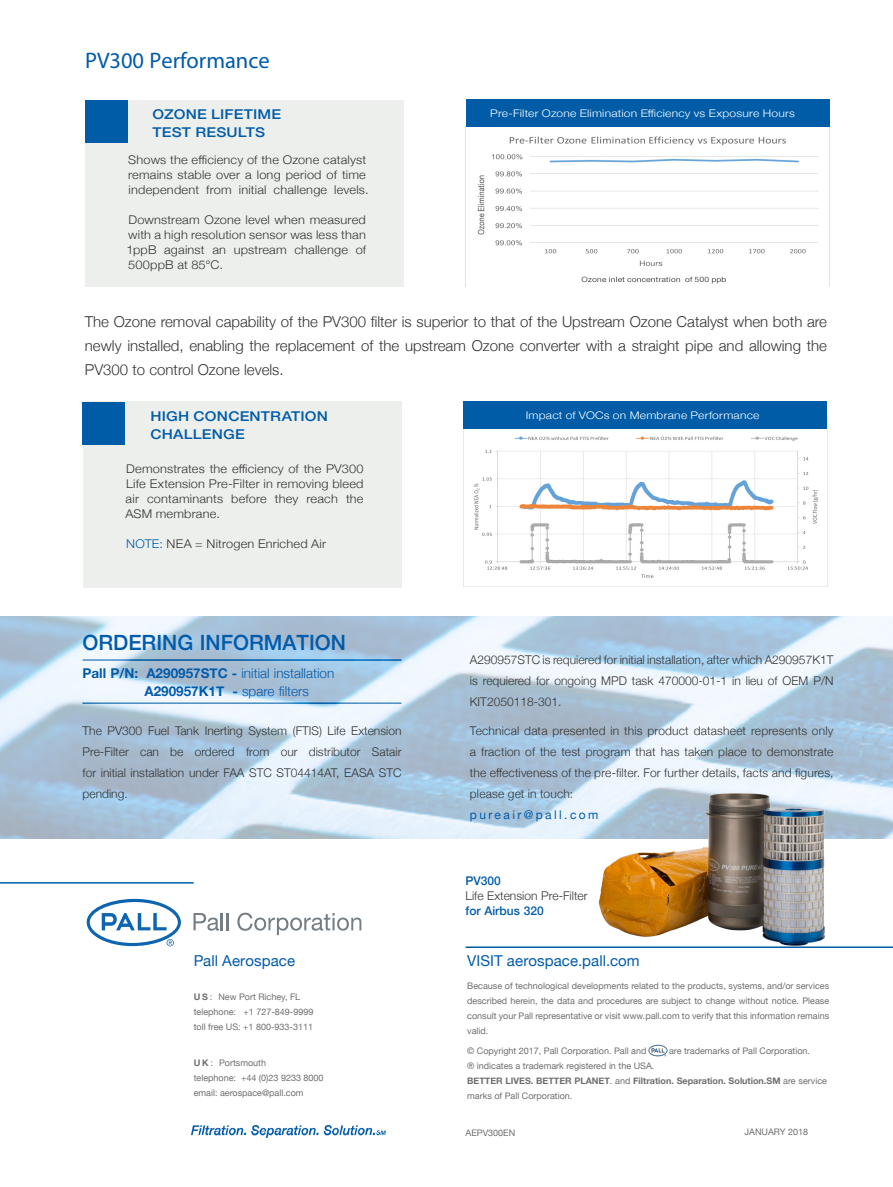
<style>
.page{position:relative;width:893px;height:1187px;background:#fff}
.page>*{position:absolute;margin:0;border:0;box-sizing:border-box;transform-origin:0 0}
.Sub_Heading{font:22.5px "Myriad Pro";color:#015bab}
.Sub_Heading-2{font:500 21px "Helvetica Neue";color:#015bab}
.t1{font:300 15px/24px "Helvetica Neue";color:#323332;text-align:justify}
.t2{font:15px "Helvetica Neue";letter-spacing:.005em;color:#015bab}
.t3{font:500 13.5px/18px "Helvetica Neue";letter-spacing:.01em;color:#015ca8;scale:1.15 1}
.Sub_Heading-3{font:700 13.5px "Helvetica Neue";color:#015bab}
.Sub_Heading-4{font:300 13.5px "Helvetica Neue";color:#015bab}
.Sub_Heading-5{font:300 12px/21px "Helvetica Neue";letter-spacing:.015em;color:#323332;text-align:justify}
.Sub_Heading-6{font:300 12px/15px "Helvetica Neue";letter-spacing:.015em;color:#323332;text-align:justify;scale:1.06 1}
.t4{font:12px "Helvetica Neue";letter-spacing:.2em;color:#015bab}
.t5{font:300 10.5px "Helvetica Neue";letter-spacing:.02em;color:#fff;scale:1.15 1}
.Paragraf_Text{font:9px/15px "Helvetica Neue";color:#6d6e71;text-align:justify}
.Paragraf_Text-2{font:700 9px/15px "Helvetica Neue";color:#6d6e71}
.s1{color:#015ca8}
.s2{font-weight:300}
.s3{font-weight:700}
.s4{font-weight:500;color:#015bab}
.s5{font-weight:400}
</style>
<div class="page">
<hr style="left:0;top:882px;width:194px;height:1px;background:#015ca8">
<svg style="left:193px;top:913px;width:35px;height:17px"></svg>
<svg style="left:237px;top:912px;width:124px;height:23px"></svg>
<svg style="left:87px;top:898px;width:94px;height:48px"></svg>
<img style="left:191px;top:1125px;width:195px;height:12px">
<hr style="left:466px;top:946px;width:427px;height:1px;background:#015ca8">
<img style="left:648px;top:1044px;width:20px;height:13px">
<img style="left:477px;top:136px;width:342px;height:148px">
<div style="left:85px;top:100px;width:319px;height:186px;background:#edefed"></div>
<div style="left:85px;top:100px;width:42px;height:43px;background:#015ca8"></div>
<div style="left:466px;top:100px;width:363px;height:27px;background:#015ca8"></div>
<div style="left:83px;top:401px;width:319px;height:187px;background:#edefed"></div>
<div style="left:83px;top:402px;width:42px;height:42px;background:#015ca8"></div>
<img style="left:463px;top:428px;width:364px;height:158px">
<div style="left:463px;top:401px;width:364px;height:27px;background:#015ca8"></div>
<img style="left:0;top:616px;width:893px;height:222px">
<img style="left:571px;top:780px;width:262px;height:168px">
<p class="Sub_Heading" style="left:85px;top:46px;width:186px">PV300 Performance</p>
<p class="t3" style="left:153px;top:104px;width:113px">OZONE LIFETIME</p>
<p class="t3" style="left:153px;top:122px;width:99px">TEST RESULTS</p>
<p class="Sub_Heading-6" style="left:128px;top:151px;width:228px;text-align:left">Shows the efficiency of the Ozone catalyst remains stable over a long period of time independent from initial challenge levels.</p>
<p class="Sub_Heading-6" style="left:127px;top:211px;width:228px">Downstream Ozone level when measured with a high resolution sensor was less than 1ppB against an upstream challenge of 500ppB at 85°C.</p>
<p class="t5" style="left:490px;top:104px;width:266px">Pre-Filter Ozone Elimination Efficiency vs Exposure Hours</p>
<p class="t1" style="left:85px;top:308px;width:744px">The Ozone removal capability of the PV300 filter is superior to that of the Upstream Ozone Catalyst when both are newly installed, enabling the replacement of the upstream Ozone converter with a straight pipe and allowing the PV300 to control Ozone levels.</p>
<p class="t3" style="left:150px;top:406px;width:156px">HIGH CONCENTRATION<br>CHALLENGE</p>
<p class="t5" style="left:526px;top:406px;width:205px">Impact of VOCs on Membrane Performance</p>
<p class="Sub_Heading-6" style="left:125px;top:460px;width:226px">Demonstrates the efficiency of the PV300<br>Life Extension Pre-Filter in removing bleed air contaminants before they reach the ASM membrane.</p>
<p class="Sub_Heading-6" style="left:126px;top:535px;width:190px"><span class="s1">NOTE:</span> NEA = Nitrogen Enriched Air</p>
<p class="Sub_Heading-2" style="left:82px;top:625px;width:265px">ORDERING INFORMATION</p>
<p class="Sub_Heading-3" style="left:83px;top:663px;width:253px">Pall P/N: A290957STC - <span class="s2">initial installation</span></p>
<p class="Sub_Heading-4" style="left:144px;top:680px;width:166px"><span class="s3">A290957K1T -</span> spare filters</p>
<p class="Sub_Heading-5" style="left:83px;top:719px;width:320px">The PV300 Fuel Tank Inerting System (FTIS) Life Extension Pre-Filter can be ordered from our distributor Satair for initial installation under FAA STC ST04414AT, EASA STC pending.</p>
<p class="Sub_Heading-5" style="left:470px;top:648px;width:365px">A290957STC is requiered for initial installation, after which A290957K1T is requiered for ongoing MPD task 470000-01-1 in lieu of OEM P/N KIT2050118-301.</p>
<p class="Sub_Heading-5" style="left:470px;top:719px;width:365px">Technical data presented in this product datasheet represents only a fraction of the test program that has taken place to demonstrate the effectiveness of the pre-filter. For further details, facts and figures, please get in touch:</p>
<p class="t4" style="left:470px;top:806px;width:130px">pureair@pall.com</p>
<p class="Sub_Heading-5" style="left:466px;top:871px;width:124px;line-height:15px;text-align:left"><span class="s4">PV300<br></span>Life Extension Pre-Filter <span class="s4">for Airbus 320</span></p>
<p class="t2" style="left:194px;top:949px;width:103px">Pall Aerospace</p>
<p class="t2" style="left:467px;top:949px;width:174px">VISIT aerospace.pall.com</p>
<p class="Paragraf_Text" style="left:194px;top:990px;width:108px"><span class="s3">U S</span> : New Port Richey, FL</p>
<p class="Paragraf_Text" style="left:194px;top:1005px;width:121px">telephone: +1 727-849-9999</p>
<p class="Paragraf_Text" style="left:194px;top:1020px;width:121px">toll free US: +1 800-933-3111</p>
<p class="Paragraf_Text" style="left:194px;top:1055px;width:74px"><span class="s3">U K</span> : Portsmouth</p>
<p class="Paragraf_Text" style="left:194px;top:1070px;width:131px">telephone: +44 (0)23 9233 8000</p>
<p class="Paragraf_Text" style="left:194px;top:1085px;width:111px">email: aerospace@pall.com</p>
<p class="Paragraf_Text" style="left:467px;top:978px;width:363px">Because of technological developments related to the products, systems, and/or services described herein, the data and procedures are subject to change without notice. Please consult your Pall representative or visit www.pall.com to verify that this information remains valid.</p>
<p class="Paragraf_Text" style="left:467px;top:1043px;width:181px">© Copyright 2017, Pall Corporation. Pall and</p>
<p class="Paragraf_Text" style="left:669px;top:1043px;width:143px">are trademarks of Pall Corporation.</p>
<p class="Paragraf_Text" style="left:467px;top:1058px;width:189px">® indicates a trademark registered in the USA.</p>
<p class="Paragraf_Text-2" style="left:467px;top:1073px;width:361px">BETTER LIVES. BETTER PLANET<span class="s5">. and</span> Filtration. Separation. Solution.SM <span class="s5">are service marks of Pall Corporation.</span></p>
<p class="Paragraf_Text" style="left:466px;top:1125px;width:51px">AEPV300EN</p>
<p class="Paragraf_Text" style="left:744px;top:1124px;width:65px">JANUARY 2018</p>
</div>
